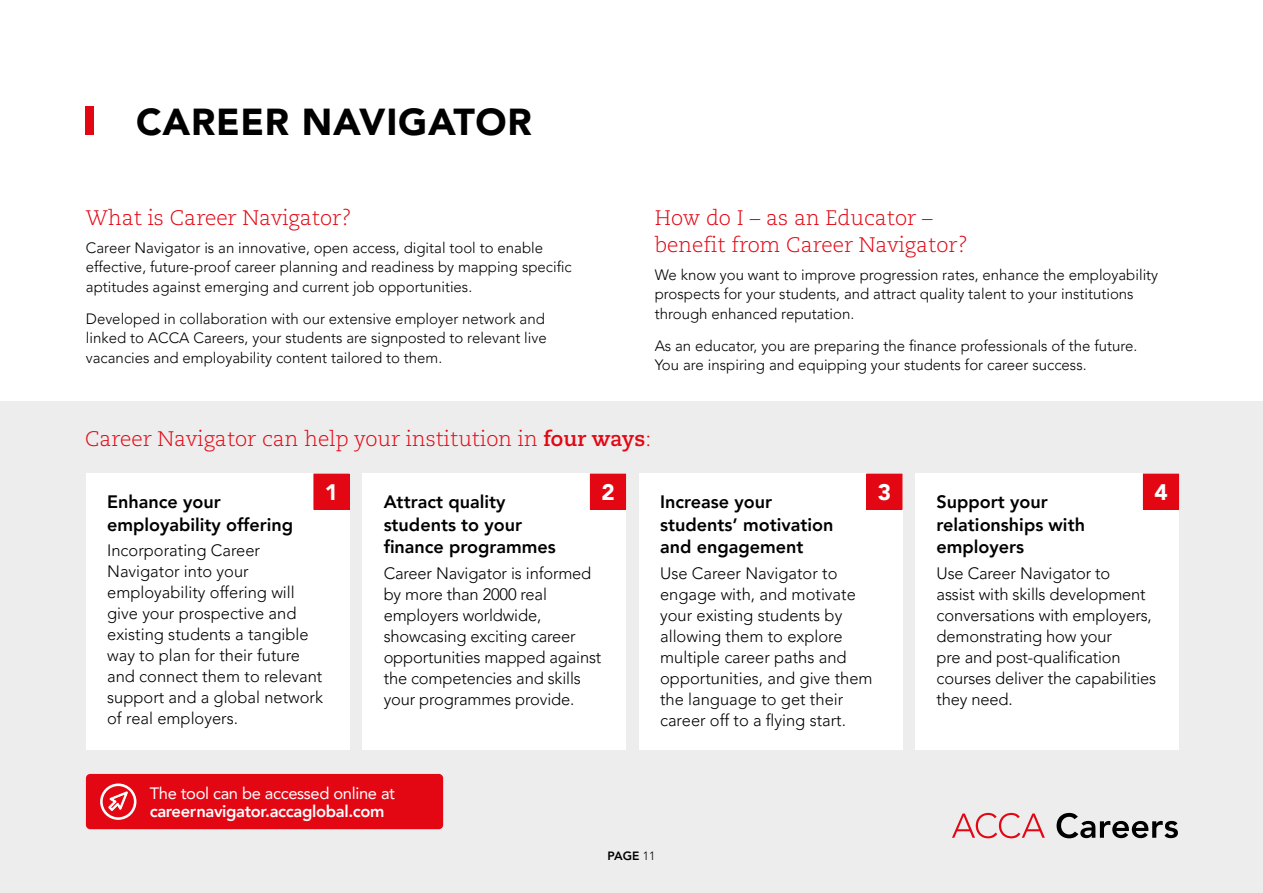
<style>
.page{position:relative;width:1263px;height:893px;background:#fff}
.page>*{position:absolute;margin:0;border:0;box-sizing:border-box;transform-origin:0 0}
.MAIN_HEADINGS_AVENIR{font:900 37.5px "Avenir LT Pro";letter-spacing:.02em;color:#000}
.MAIN_HEADINGS_AVENIR-2{font:900 22.5px "Avenir LT Pro";color:#fff}
.SUBHEADS{font:300 21px/27px "Caecilia LT Pro 45";color:#e30613}
.B_HEAD{font:800 18px/22.5px "Avenir LT Pro";color:#000}
.BODY_COPY{font:300 16.5px/21px "Avenir LT Pro";color:#000}
.BODY_COPY_WHITE{font:800 16.5px/18px "Avenir LT Pro";letter-spacing:-.02em;color:#fff}
.Body_Copy{font:300 15px/19.5px "Avenir LT Pro";color:#000}
.t1{font:800 12px "Avenir LT Pro";color:#000}
.s1{font-family:"Caecilia LT Pro 75";font-weight:700}
.s2{font-weight:400}
.s3{font-weight:300}
</style>
<div class="page">
<div style="left:0;top:402px;width:1263px;height:491px;background:#ededed"></div>
<div style="left:85px;top:106px;width:9px;height:29px;background:#e30613"></div>
<div style="left:86px;top:774px;width:357px;height:55px;background:#e30613;border-radius:4px"></div>
<svg style="left:100px;top:783px;width:37px;height:37px"></svg>
<div style="left:86px;top:474px;width:264px;height:276px;background:#fff"></div>
<div style="left:362px;top:474px;width:264px;height:276px;background:#fff"></div>
<div style="left:639px;top:474px;width:263px;height:276px;background:#fff"></div>
<div style="left:915px;top:474px;width:264px;height:276px;background:#fff"></div>
<div style="left:314px;top:474px;width:35px;height:35px;background:#e30613"></div>
<div style="left:313px;top:474px;width:37px;height:36px;border:1px solid #e30613"></div>
<div style="left:590px;top:474px;width:35px;height:35px;background:#e30613"></div>
<div style="left:590px;top:474px;width:36px;height:36px;border:1px solid #e30613"></div>
<div style="left:867px;top:474px;width:35px;height:35px;background:#e30613"></div>
<div style="left:866px;top:474px;width:36px;height:36px;border:1px solid #e30613"></div>
<div style="left:1143px;top:474px;width:35px;height:35px;background:#e30613"></div>
<div style="left:1143px;top:474px;width:36px;height:36px;border:1px solid #e30613"></div>
<svg style="left:1056px;top:813px;width:122px;height:25px"></svg>
<svg style="left:952px;top:813px;width:93px;height:25px"></svg>
<p class="MAIN_HEADINGS_AVENIR" style="left:136px;top:99px;width:397px">CAREER NAVIGATOR</p>
<p class="SUBHEADS" style="left:86px;top:203px;width:267px">What is Career Navigator?</p>
<p class="Body_Copy" style="left:86px;top:238px;width:487px">Career Navigator is an innovative, open access, digital tool to enable effective, future-proof career planning and readiness by mapping specific aptitudes against emerging and current job opportunities.</p>
<p class="Body_Copy" style="left:86px;top:309px;width:462px">Developed in collaboration with our extensive employer network and linked to ACCA Careers, your students are signposted to relevant live vacancies and employability content tailored to them.</p>
<p class="SUBHEADS" style="left:655px;top:203px;width:315px">How do I – as an Educator – benefit from Career Navigator?</p>
<p class="Body_Copy" style="left:655px;top:265px;width:505px">We know you want to improve progression rates, enhance the employability prospects for your students, and attract quality talent to your institutions through enhanced reputation.</p>
<p class="Body_Copy" style="left:655px;top:336px;width:484px">As an educator, you are preparing the finance professionals of the future.<br>You are inspiring and equipping your students for career success.</p>
<p class="SUBHEADS" style="left:85px;top:424px;width:568px">Career Navigator can help your institution in <span class="s1">four ways</span>:</p>
<p class="MAIN_HEADINGS_AVENIR-2" style="left:325px;top:478px;width:15px">1</p>
<p class="MAIN_HEADINGS_AVENIR-2" style="left:601px;top:478px;width:15px">2</p>
<p class="MAIN_HEADINGS_AVENIR-2" style="left:878px;top:478px;width:15px">3</p>
<p class="MAIN_HEADINGS_AVENIR-2" style="left:1154px;top:478px;width:15px">4</p>
<p class="B_HEAD" style="left:107px;top:491px;width:188px">Enhance your employability offering</p>
<p class="BODY_COPY" style="left:107px;top:540px;width:217px">Incorporating Career<br>Navigator into your employability offering will give your prospective and existing students a tangible way to plan for their future and connect them to relevant support and a global network of real employers.</p>
<p class="B_HEAD" style="left:384px;top:491px;width:173px">Attract quality students to your finance programmes</p>
<p class="BODY_COPY" style="left:384px;top:563px;width:219px">Career Navigator is informed by more than 2000 real employers worldwide, showcasing exciting career opportunities mapped against the competencies and skills your programmes provide.</p>
<p class="B_HEAD" style="left:936px;top:491px;width:150px">Support your relationships with employers</p>
<p class="BODY_COPY" style="left:936px;top:563px;width:221px">Use Career Navigator to<br>assist with skills development conversations with employers, demonstrating how your<br>pre and post-qualification courses deliver the capabilities they need.</p>
<p class="B_HEAD" style="left:660px;top:491px;width:175px">Increase your students’ motivation and engagement</p>
<p class="BODY_COPY" style="left:660px;top:563px;width:214px">Use Career Navigator to engage with, and motivate your existing students by allowing them to explore multiple career paths and opportunities, and give them the language to get their career off to a flying start.</p>
<p class="BODY_COPY_WHITE" style="left:150px;top:784px;width:247px"><span class="s2">The tool can be accessed online at </span>careernavigator.accaglobal.com</p>
<p class="t1" style="left:608px;top:848px;width:49px">PAGE <span class="s3">11</span></p>
</div>
